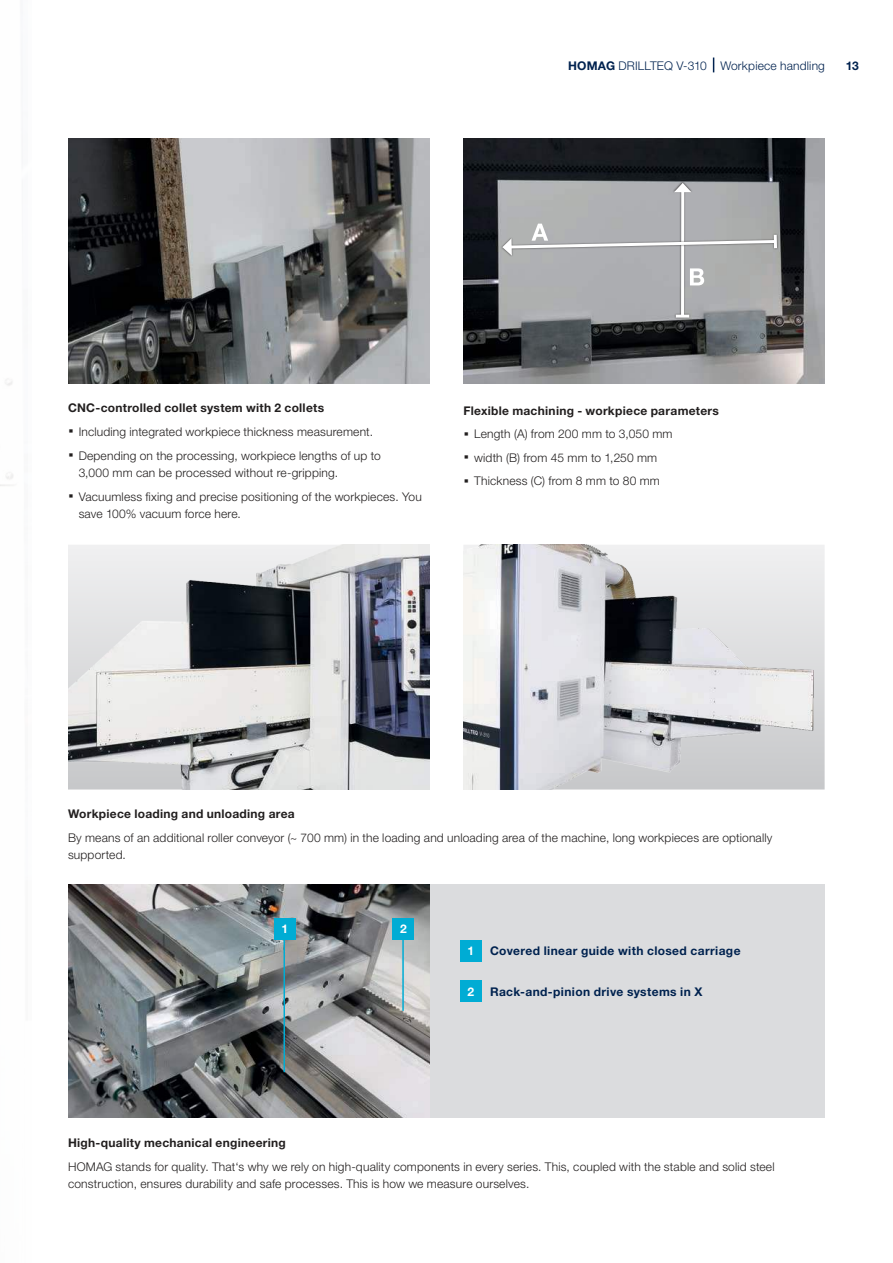
<style>
.page{position:relative;width:893px;height:1263px;background:#fff}
.page>*{position:absolute;margin:0;border:0;box-sizing:border-box;transform-origin:0 0}
.t1{font:300 12px/23.7px "Helvetica Neue LTW1 G";letter-spacing:.015em;color:#221f1f}
.t2{font:700 12px "Helvetica Neue LTW1 G";letter-spacing:.035em;color:#00224f}
.t3{font:700 12px "Helvetica Neue LTW1 G";letter-spacing:.025em;color:#221f1f}
.t4{font:300 12px "Helvetica Neue LTW1 G";letter-spacing:.015em;color:#00224f}
.t5{font:700 12px "Helvetica Neue LTW1 G";color:#fff}
.s1{font-weight:700}
.s2{font-weight:700;font-size:21px}
</style>
<div class="page">
<div style="left:68px;top:884px;width:757px;height:234px;background:#dbdcde"></div>
<img style="left:68px;top:884px;width:361px;height:234px">
<img style="left:68px;top:139px;width:361px;height:244px">
<img style="left:68px;top:545px;width:361px;height:244px">
<img style="left:463px;top:139px;width:362px;height:244px">
<img style="left:463px;top:545px;width:362px;height:244px">
<svg style="left:713px;top:58px;width:1px;height:14px"></svg>
<div style="left:460px;top:940px;width:22px;height:21px;background:#00acd4"></div>
<div style="left:460px;top:981px;width:22px;height:21px;background:#00acd4"></div>
<div style="left:393px;top:918px;width:21px;height:22px;background:#00acd4"></div>
<div style="left:274px;top:918px;width:22px;height:22px;background:#00acd4"></div>
<hr style="left:402px;top:935px;width:2px;height:76px;background:#00acd4">
<hr style="left:283px;top:934px;width:2px;height:138px;background:#00acd4">
<div style="left:672px;top:181px;width:21px;height:138px;background:#221f1f;opacity:.75"></div>
<hr style="left:681px;top:190px;width:3px;height:126px;background:#fff">
<svg style="left:674px;top:183px;width:17px;height:9px"></svg>
<svg style="left:676px;top:315px;width:13px;height:3px"></svg>
<svg style="left:690px;top:268px;width:14px;height:17px"></svg>
<div style="left:500px;top:233px;width:279px;height:24px;background:#aeb0b1"></div>
<svg style="left:502px;top:224px;width:276px;height:32px"></svg>
<p class="t4" style="left:568px;top:59px;width:258px"><span class="s1">HOMAG</span> DRILLTEQ V-310 Workpiece handling</p>
<p class="t2" style="left:846px;top:59px;width:15px">13</p>
<p class="t1" style="left:68px;top:396px;width:314px"><span class="s1">CNC-controlled collet system with 2 collets<br></span><span class="s2">·</span> Including integrated workpiece thickness measurement. <span class="s2">·</span> Depending on the processing, workpiece lengths of up to</p>
<p class="t1" style="left:68px;top:461px;width:355px;text-indent:11px">3,000 mm can be processed without re-gripping.<br><span class="s2">·</span> Vacuumless fixing and precise positioning of the workpieces. You</p>
<p class="t1" style="left:79px;top:502px;width:164px">save 100% vacuum force here.</p>
<p class="t1" style="left:463px;top:398px;width:257px"><span class="s1">Flexible machining - workpiece parameters </span><span class="s2">·</span> Length (A) from 200 mm to 3,050 mm<br><span class="s2">·</span> width (B) from 45 mm to 1,250 mm<br><span class="s2">·</span> Thickness (C) from 8 mm to 80 mm</p>
<p class="t3" style="left:68px;top:807px;width:228px">Workpiece loading and unloading area</p>
<p class="t1" style="left:68px;top:829px;width:706px;line-height:17.2px">By means of an additional roller conveyor (~ 700 mm) in the loading and unloading area of the machine, long workpieces are optionally supported.</p>
<p class="t5" style="left:282px;top:922px;width:8px">1</p>
<p class="t5" style="left:400px;top:922px;width:8px">2</p>
<p class="t5" style="left:468px;top:944px;width:8px">1</p>
<p class="t2" style="left:490px;top:944px;width:252px">Covered linear guide with closed carriage</p>
<p class="t5" style="left:468px;top:985px;width:8px">2</p>
<p class="t2" style="left:490px;top:985px;width:214px">Rack-and-pinion drive systems in X</p>
<p class="t3" style="left:68px;top:1136px;width:219px">High-quality mechanical engineering</p>
<p class="t1" style="left:68px;top:1158px;width:708px;line-height:17.2px">HOMAG stands for quality. That‘s why we rely on high-quality components in every series. This, coupled with the stable and solid steel construction, ensures durability and safe processes. This is how we measure ourselves.</p>
</div>
